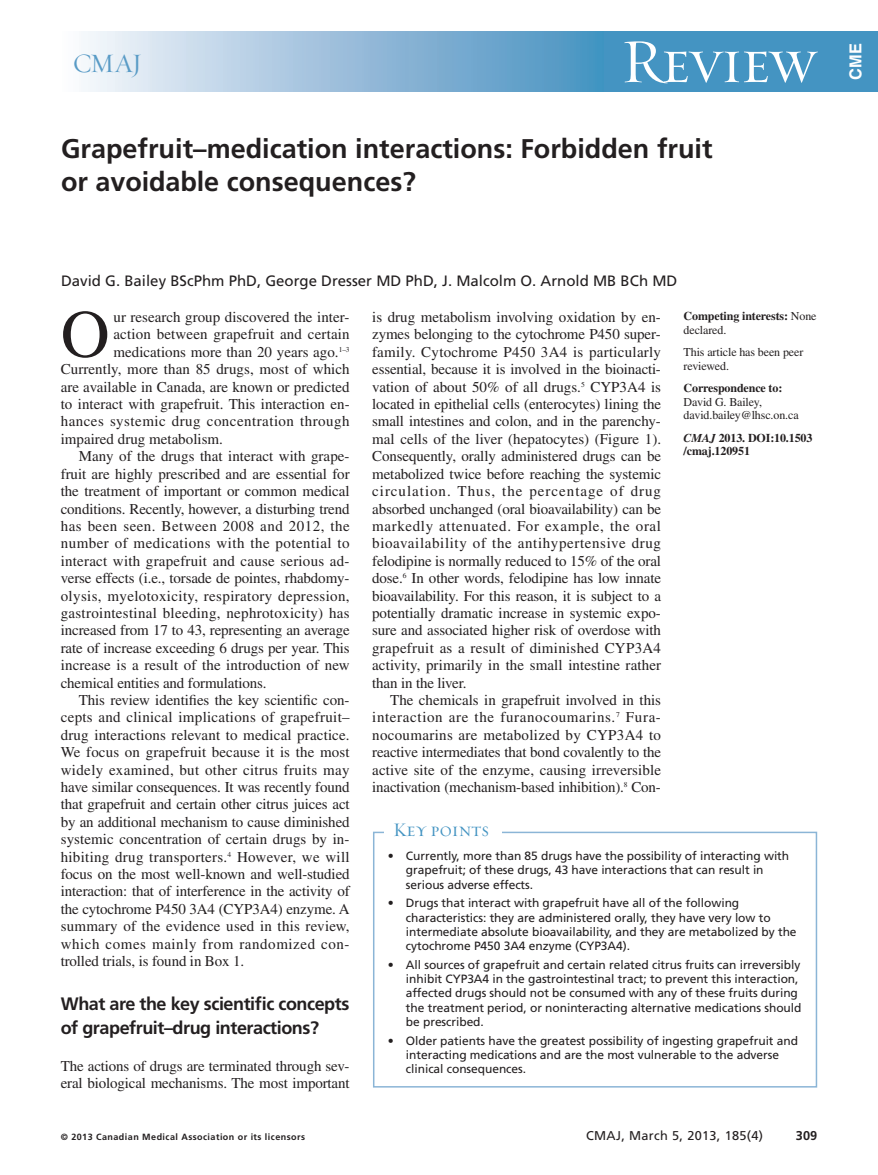
<style>
.page{position:relative;width:878px;height:1175px;background:#fff}
.page>*{position:absolute;margin:0;border:0;box-sizing:border-box;transform-origin:0 0}
.t1{font:67.5px "Times LT Std";color:#231f20}
.t2{font:63px "Requiem Display HTF Small Caps";letter-spacing:-.03em;color:#fff}
.t3{font:700 27px/33px "Frutiger LT Std";color:#231f20}
.t4{font:27px "Requiem Display HTF Roman";color:#599bc6}
.t5{font:19.5px "Requiem Display HTF Small Caps";color:#4494c2}
.t6{font:700 18px/24px "Frutiger LT Std";letter-spacing:-.025em;color:#231f20}
.t7{font:700 16.5px "Helvetica";color:#fff}
.t8{font:15px/17.4px "Times LT Std";color:#231f20;text-align:justify}
.t9{font:15px "Times LT Std";letter-spacing:.02em;color:#231f20}
.t10{font:15px "Times LT Std";letter-spacing:.03em;color:#231f20}
.t11{font:15px "Times LT Std";letter-spacing:.025em;color:#231f20}
.t12{font:15px "Frutiger LT Std";color:#231f20}
.t13{font:15px "Times LT Std";letter-spacing:.035em;color:#231f20}
.t14{font:12.75px "Frutiger LT Std";letter-spacing:.025em;color:#231f20}
.t15{font:700 12.75px "Frutiger LT Std";color:#231f20}
.t16{font:12px/14.2px "Frutiger LT Std";letter-spacing:-.005em;color:#231f20}
.t17{font:700 12px/13.5px "Times LT Std";letter-spacing:-.01em;color:#231f20}
.t18{font:12px/13.5px "Times LT Std";letter-spacing:-.01em;color:#231f20}
.t19{font:700 9px "Frutiger LT Std";letter-spacing:.05em;color:#231f20}
.s1{font-weight:400}
.s2{font-style:italic}
</style>
<div class="page">
<div style="left:565px;top:32px;width:313px;height:60px;background:#4494c2"></div>
<div style="left:61px;top:32px;width:543px;height:60px;background:linear-gradient(to right,#faf8fc,#458ebf)"></div>
<div style="left:373px;top:831px;width:444px;height:256px;border:2px solid #8bb5d6"></div>
<div style="left:384px;top:820px;width:117px;height:27px;background:#fff"></div>
<h3 class="t4" style="left:73px;top:47px;width:71px">CMAJ</h3>
<h2 class="t2" style="left:620px;top:23px;width:197px">Review</h2>
<h3 class="t3" style="left:61px;top:134px;width:653px">Grapefruit–medication interactions: Forbidden fruit or avoidable consequences?</h3>
<p class="t12" style="left:61px;top:274px;width:617px">David G. Bailey BScPhm PhD, George Dresser MD PhD, J. Malcolm O. Arnold MB BCh MD</p>
<h1 class="t1" style="left:61px;top:311px;width:50px">O</h1>
<p class="t8" style="left:113px;top:310px;width:237px">ur research group discovered the inter-</p>
<p class="t8" style="left:113px;top:327px;width:238px">action between grapefruit and certain</p>
<p class="t8" style="left:113px;top:345px;width:238px">medications more than 20 years ago.<sup>1–3</sup></p>
<p class="t8" style="left:61px;top:362px;width:290px">Currently, more than 85 drugs, most of which</p>
<p class="t8" style="left:61px;top:379px;width:290px">are available in Canada, are known or predicted</p>
<p class="t8" style="left:61px;top:397px;width:290px">to interact with grapefruit. This interaction en-</p>
<p class="t10" style="left:61px;top:416px;width:290px">hances systemic drug concentration through</p>
<p class="t8" style="left:61px;top:432px;width:164px">impaired drug metabolism.</p>
<p class="t8" style="left:79px;top:449px;width:272px">Many of the drugs that interact with grape-</p>
<p class="t8" style="left:61px;top:466px;width:290px">fruit are highly prescribed and are essential for</p>
<p class="t8" style="left:61px;top:484px;width:290px">the treatment of important or common medical</p>
<p class="t8" style="left:61px;top:501px;width:290px">conditions. Recently, however, a disturbing trend</p>
<p class="t10" style="left:61px;top:520px;width:290px">has been seen. Between 2008 and 2012, the</p>
<p class="t10" style="left:61px;top:538px;width:290px">number of medications with the potential to</p>
<p class="t8" style="left:61px;top:553px;width:290px">interact with grapefruit and cause serious ad-</p>
<p class="t8" style="left:61px;top:571px;width:290px">verse effects (i.e., torsade de pointes, rhabdomy-</p>
<p class="t11" style="left:61px;top:590px;width:290px">olysis, myelotoxicity, respiratory depression,</p>
<p class="t9" style="left:61px;top:607px;width:290px">gastrointestinal bleeding, nephrotoxicity) has</p>
<p class="t8" style="left:61px;top:623px;width:290px">increased from 17 to 43, representing an average</p>
<p class="t8" style="left:61px;top:640px;width:290px">rate of increase exceeding 6 drugs per year. This</p>
<p class="t8" style="left:61px;top:658px;width:290px">increase is a result of the introduction of new</p>
<p class="t8" style="left:61px;top:675px;width:207px">chemical entities and formulations.</p>
<p class="t8" style="left:79px;top:693px;width:272px">This review identifies the key scientific con-</p>
<p class="t9" style="left:61px;top:712px;width:290px">cepts and clinical implications of grapefruit–</p>
<p class="t8" style="left:61px;top:727px;width:290px">drug interactions relevant to medical practice.</p>
<p class="t8" style="left:61px;top:745px;width:290px">We focus on grapefruit because it is the most</p>
<p class="t11" style="left:61px;top:764px;width:290px">widely examined, but other citrus fruits may</p>
<p class="t8" style="left:61px;top:780px;width:290px">have similar consequences. It was recently found</p>
<p class="t8" style="left:61px;top:797px;width:290px">that grapefruit and certain other citrus juices act</p>
<p class="t8" style="left:61px;top:814px;width:290px">by an additional mechanism to cause diminished</p>
<p class="t8" style="left:61px;top:832px;width:290px">systemic concentration of certain drugs by in-</p>
<p class="t9" style="left:61px;top:851px;width:290px">hibiting drug transporters.<sup>4</sup> However, we will</p>
<p class="t8" style="left:61px;top:867px;width:290px">focus on the most well-known and well-studied</p>
<p class="t8" style="left:61px;top:884px;width:290px">interaction: that of interference in the activity of</p>
<p class="t8" style="left:61px;top:901px;width:290px">the cytochrome P450 3A4 (CYP3A4) enzyme. A</p>
<p class="t8" style="left:61px;top:919px;width:290px">summary of the evidence used in this review,</p>
<p class="t13" style="left:61px;top:938px;width:290px">which comes mainly from randomized con-</p>
<p class="t8" style="left:61px;top:954px;width:185px">trolled trials, is found in Box 1.</p>
<p class="t6" style="left:61px;top:992px;width:290px">What are the key scientific concepts of grapefruit–drug interactions?</p>
<p class="t8" style="left:61px;top:1058px;width:290px">The actions of drugs are terminated through sev&shy;eral biological mechanisms. The most important</p>
<p class="t8" style="left:372px;top:310px;width:290px">is drug metabolism involving oxidation by en&shy;zymes belonging to the cytochrome P450 super&shy;family. Cytochrome P450 3A4 is particularly essential, because it is involved in the bioinacti&shy;vation of about 50% of all drugs.<sup>5</sup> CYP3A4 is located in epithelial cells (enterocytes) lining the small intestines and colon, and in the parenchy&shy;mal cells of the liver (hepatocytes) (Figure 1).<br>Consequently, orally administered drugs can be metabolized twice before reaching the systemic circulation. Thus, the percentage of drug absorbed unchanged (oral bioavailability) can be markedly attenuated. For example, the oral bioavailability of the antihypertensive drug felodipine is normally reduced to 15% of the oral dose.<sup>6</sup> In other words, felodipine has low innate bioavailability. For this reason, it is subject to a potentially dramatic increase in systemic expo&shy;sure and associated higher risk of overdose with grapefruit as a result of diminished CYP3A4 activity, primarily in the small intestine rather than in the liver.</p>
<p class="t8" style="left:372px;top:693px;width:290px;text-indent:18px">The chemicals in grapefruit involved in this interaction are the furanocoumarins.<sup>7</sup> Fura&shy;nocoumarins are metabolized by CYP3A4 to reactive intermediates that bond covalently to the active site of the enzyme, causing irreversible inactivation (mechanism-based inhibition).<sup>8</sup> Con-</p>
<h3 class="t5" style="left:393px;top:818px;width:97px">Key points</h3>
<p class="t17" style="left:683px;top:310px;width:134px">Competing interests: <span class="s1">None declared.</span></p>
<p class="t18" style="left:683px;top:346px;width:121px">This article has been peer reviewed.</p>
<p class="t17" style="left:683px;top:382px;width:100px">Correspondence to:</p>
<p class="t18" style="left:683px;top:396px;width:116px">David G. Bailey, david.bailey@lhsc.on.ca</p>
<p class="t17" style="left:683px;top:432px;width:130px"><span class="s2">CMAJ</span> 2013. DOI:10.1503 /cmaj.120951</p>
<p class="t16" style="left:406px;top:849px;width:385px;text-indent:-18px">• Currently, more than 85 drugs have the possibility of interacting with grapefruit; of these drugs, 43 have interactions that can result in serious adverse effects.</p>
<p class="t16" style="left:406px;top:897px;width:392px;text-indent:-18px">• Drugs that interact with grapefruit have all of the following characteristics: they are administered orally, they have very low to intermediate absolute bioavailability, and they are metabolized by the cytochrome P450 3A4 enzyme (CYP3A4).</p>
<p class="t16" style="left:406px;top:958px;width:397px;text-indent:-18px">• All sources of grapefruit and certain related citrus fruits can irreversibly inhibit CYP3A4 in the gastrointestinal tract; to prevent this interaction, affected drugs should not be consumed with any of these fruits during the treatment period, or noninteracting alternative medications should be prescribed.</p>
<p class="t16" style="left:406px;top:1034px;width:393px;text-indent:-18px">• Older patients have the greatest possibility of ingesting grapefruit and interacting medications and are the most vulnerable to the adverse clinical consequences.</p>
<p class="t19" style="left:61px;top:1132px;width:246px">© 2013 Canadian Medical Association or its licensors</p>
<p class="t14" style="left:586px;top:1130px;width:178px">CMAJ, March 5, 2013, 185(4)</p>
<p class="t15" style="left:795px;top:1130px;width:23px">309</p>
<p class="t7" style="left:849px;top:80px;width:38px;rotate:-90deg">CME</p>
</div>
